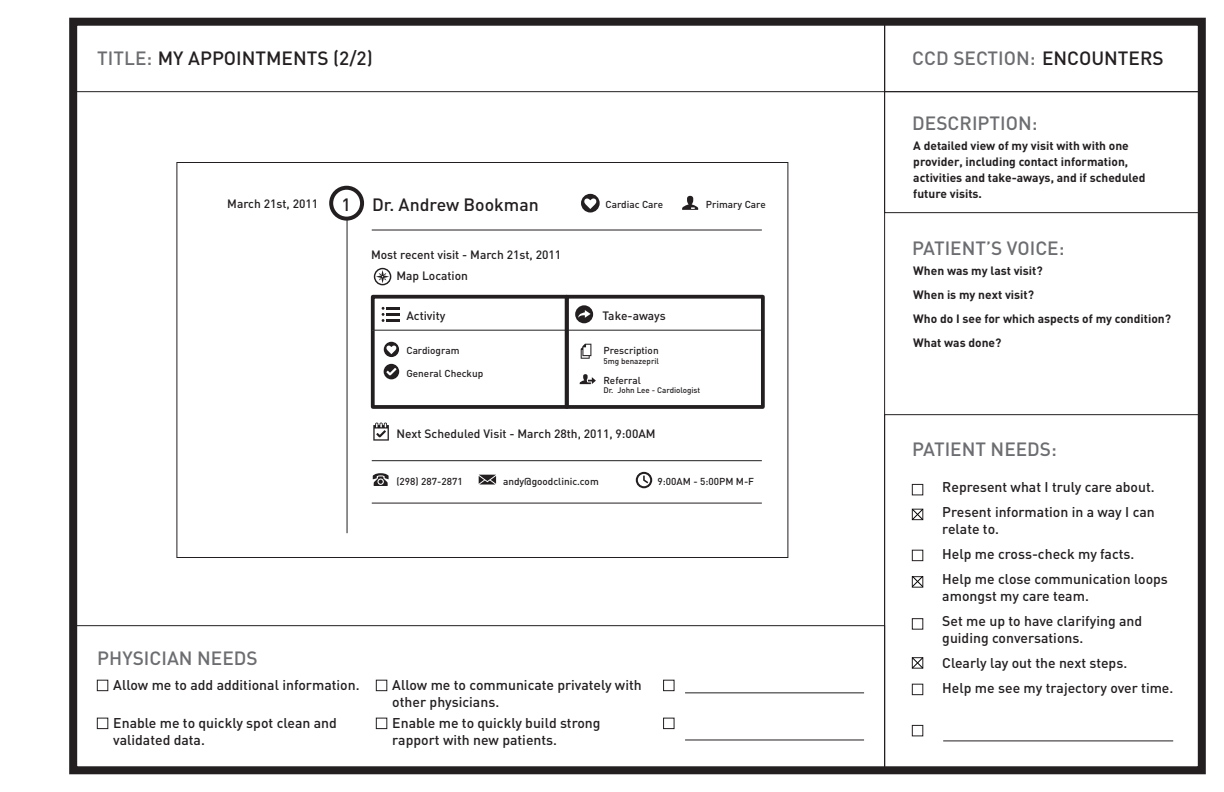
<style>
.page{position:relative;width:1224px;height:792px;background:#fff}
.page>*{position:absolute;margin:0;border:0;box-sizing:border-box;transform-origin:0 0}
.t1{font:500 19px "DIN";color:#6c6d70}
.t2{font:500 19px "DIN";color:#231f20}
.t3{font:500 17.7px "DIN";color:#231f20}
.t4{font:500 14px/25px "DIN";color:#231f20}
.t5{font:700 12px/16px "DIN";color:#231f20}
.t6{font:500 12px "DIN";color:#231f20}
.t7{font:500 10px "DIN";color:#231f20}
.t8{font:500 8px "DIN";color:#231f20}
.s1{color:#6c6d70}
.s2{color:#231f20}
</style>
<div class="page">
<div style="left:69px;top:18px;width:1137px;height:756px;border:8px solid #231f20"></div>
<div style="left:884px;top:414px;width:318px;height:356px;border:1px solid #231f20"></div>
<div style="left:73px;top:21px;width:812px;height:71px;border:1px solid #231f20"></div>
<div style="left:884px;top:21px;width:318px;height:71px;border:1px solid #231f20"></div>
<div style="left:884px;top:91px;width:318px;height:122px;border:1px solid #231f20"></div>
<div style="left:97px;top:680px;width:11px;height:11px;border:1px solid #231f20"></div>
<div style="left:912px;top:550px;width:11px;height:11px;border:1px solid #231f20"></div>
<div style="left:912px;top:618px;width:11px;height:12px;border:1px solid #231f20"></div>
<div style="left:912px;top:684px;width:11px;height:11px;border:1px solid #231f20"></div>
<div style="left:97px;top:718px;width:11px;height:11px;border:1px solid #231f20"></div>
<div style="left:73px;top:625px;width:812px;height:146px;border:1px solid #231f20"></div>
<div style="left:912px;top:484px;width:11px;height:11px;border:1px solid #231f20"></div>
<div style="left:376px;top:680px;width:11px;height:11px;border:1px solid #231f20"></div>
<div style="left:376px;top:718px;width:11px;height:11px;border:1px solid #231f20"></div>
<hr style="left:685px;top:692px;width:179px;height:1px;background:#231f20">
<div style="left:663px;top:680px;width:12px;height:11px;border:1px solid #231f20"></div>
<hr style="left:685px;top:739px;width:179px;height:1px;background:#231f20">
<div style="left:663px;top:718px;width:12px;height:11px;border:1px solid #231f20"></div>
<hr style="left:943px;top:740px;width:230px;height:1px;background:#231f20">
<div style="left:912px;top:725px;width:11px;height:11px;border:1px solid #231f20"></div>
<svg style="left:176px;top:162px;width:612px;height:396px"></svg>
<div style="left:371px;top:295px;width:198px;height:114px;border:4px solid #231f20"></div>
<hr style="left:373px;top:330px;width:390px;height:1px;background:#231f20">
<div style="left:565px;top:295px;width:200px;height:114px;border:4px solid #231f20"></div>
<svg style="left:479px;top:475px;width:17px;height:10px"></svg>
<svg style="left:373px;top:473px;width:16px;height:13px"></svg>
<svg style="left:373px;top:423px;width:16px;height:18px"></svg>
<svg style="left:384px;top:364px;width:15px;height:15px"></svg>
<svg style="left:384px;top:342px;width:15px;height:15px"></svg>
<hr style="left:372px;top:230px;width:390px;height:1px;background:#231f20">
<hr style="left:372px;top:460px;width:390px;height:1px;background:#231f20">
<hr style="left:372px;top:503px;width:390px;height:1px;background:#231f20">
<svg style="left:575px;top:305px;width:18px;height:18px"></svg>
<svg style="left:581px;top:344px;width:10px;height:15px"></svg>
<svg style="left:580px;top:374px;width:16px;height:10px"></svg>
<svg style="left:382px;top:307px;width:17px;height:15px"></svg>
<hr style="left:347px;top:203px;width:1px;height:330px;background:#231f20">
<div style="left:331px;top:188px;width:31px;height:31px;background:#fff;border-radius:50%"></div>
<div style="left:329px;top:186px;width:35px;height:35px;border:4px solid #231f20;border-radius:50%"></div>
<svg style="left:581px;top:194px;width:19px;height:19px"></svg>
<svg style="left:682px;top:196px;width:16px;height:14px"></svg>
<svg style="left:374px;top:268px;width:17px;height:17px"></svg>
<svg style="left:636px;top:472px;width:16px;height:16px"></svg>
<svg style="left:911px;top:508px;width:13px;height:13px"></svg>
<svg style="left:911px;top:576px;width:13px;height:12px"></svg>
<svg style="left:911px;top:657px;width:13px;height:12px"></svg>
<h1 class="t2" style="left:97px;top:46px;width:277px"><span class="s1">TITLE:</span> MY APPOINTMENTS (2/2)</h1>
<p class="t6" style="left:227px;top:196px;width:92px">March 21st, 2011</p>
<p class="t3" style="left:341px;top:193px;width:199px">1 Dr. Andrew Bookman</p>
<p class="t7" style="left:606px;top:198px;width:59px">Cardiac Care</p>
<p class="t7" style="left:706px;top:198px;width:61px">Primary Care</p>
<p class="t6" style="left:371px;top:247px;width:192px">Most recent visit - March 21st, 2011</p>
<p class="t6" style="left:396px;top:268px;width:73px">Map Location</p>
<p class="t6" style="left:406px;top:308px;width:41px">Activity</p>
<p class="t6" style="left:602px;top:308px;width:65px">Take-aways</p>
<p class="t7" style="left:406px;top:344px;width:55px">Cardiogram</p>
<p class="t7" style="left:406px;top:367px;width:78px">General Checkup</p>
<p class="t7" style="left:603px;top:344px;width:57px">Prescription</p>
<p class="t8" style="left:603px;top:356px;width:57px">5mg benazepril</p>
<p class="t7" style="left:603px;top:374px;width:39px">Referral</p>
<p class="t8" style="left:603px;top:385px;width:98px">Dr. John Lee - Cardiologist</p>
<p class="t6" style="left:396px;top:426px;width:261px">Next Scheduled Visit - March 28th, 2011, 9:00AM</p>
<p class="t7" style="left:396px;top:475px;width:68px">(298) 287-2871</p>
<p class="t7" style="left:503px;top:475px;width:97px">andy@goodclinic.com</p>
<p class="t7" style="left:658px;top:475px;width:98px">9:00AM - 5:00PM M-F</p>
<h1 class="t1" style="left:97px;top:646px;width:162px">PHYSICIAN NEEDS</h1>
<p class="t4" style="left:113px;top:672px;width:248px">Allow me to add additional information.</p>
<p class="t4" style="left:113px;top:714px;width:225px;line-height:17px">Enable me to quickly spot clean and validated data.</p>
<p class="t4" style="left:392px;top:676px;width:251px;line-height:17px">Allow me to communicate privately with other physicians.</p>
<p class="t4" style="left:392px;top:714px;width:210px;line-height:17px">Enable me to quickly build strong rapport with new patients.</p>
<h1 class="t1" style="left:912px;top:46px;width:253px">CCD SECTION: <span class="s2">ENCOUNTERS</span></h1>
<h1 class="t1" style="left:912px;top:111px;width:127px">DESCRIPTION:</h1>
<p class="t5" style="left:913px;top:138px;width:234px">A detailed view of my visit with with one provider, including contact information, activities and take-aways, and if scheduled future visits.</p>
<h1 class="t1" style="left:912px;top:236px;width:154px">PATIENT’S VOICE:</h1>
<p class="t5" style="left:913px;top:258px;width:259px;line-height:24px">When was my last visit?<br>When is my next visit?<br>Who do I see for which aspects of my condition?<br>What was done?</p>
<h1 class="t1" style="left:912px;top:437px;width:146px">PATIENT NEEDS:</h1>
<p class="t4" style="left:942px;top:474px;width:214px">Represent what I truly care about.<br>Present information in a way I can</p>
<p class="t4" style="left:942px;top:516px;width:227px">relate to.<br>Help me cross-check my facts.<br>Help me close communication loops</p>
<p class="t4" style="left:942px;top:583px;width:201px">amongst my care team.<br>Set me up to have clarifying and</p>
<p class="t4" style="left:942px;top:625px;width:233px">guiding conversations.<br>Clearly lay out the next steps.<br>Help me see my trajectory over time.</p>
</div>
